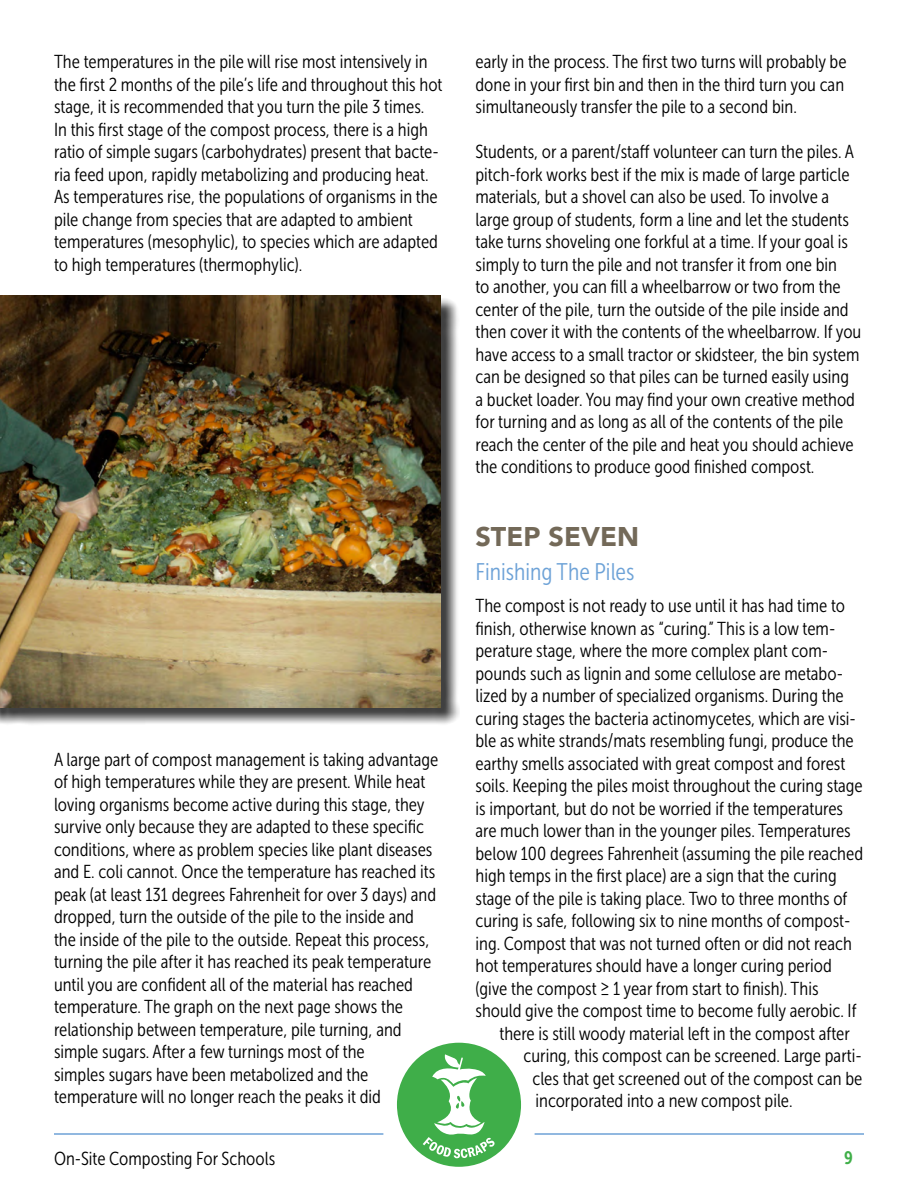
<style>
.page{position:relative;width:918px;height:1188px;background:#fff}
.page>*{position:absolute;margin:0;border:0;box-sizing:border-box;transform-origin:0 0}
.t1{font:900 27px "Avenir";color:#736958}
.t2{font:24px "Museo Sans Cond 300";color:#6da2d7}
.t3{font:18.75px/22.5px "Museo Sans Cond 300";color:#000}
.t4{font:18px "Museo Sans Cond 700";color:#40af49}
</style>
<div class="page">
<hr style="left:54px;top:1133px;width:329px;height:2px;background:#6da2d7">
<hr style="left:535px;top:1133px;width:329px;height:2px;background:#6da2d7">
<div style="left:397px;top:1043px;width:124px;height:124px;background:#3fae49;border-radius:50%"></div>
<svg style="left:423px;top:1054px;width:72px;height:104px"></svg>
<div style="left:0;top:297px;width:460px;height:429px;background:#000;opacity:.75"></div>
<img style="left:0;top:295px;width:441px;height:412px">
<p class="t3" style="left:54px;top:51px;width:390px">The temperatures in the pile will rise most intensively in the first 2 months of the pile’s life and throughout this hot stage, it is recommended that you turn the pile 3 times.<br>In this first stage of the compost process, there is a high ratio of simple sugars (carbohydrates) present that bacte&shy;ria feed upon, rapidly metabolizing and producing heat.<br>As temperatures rise, the populations of organisms in the pile change from species that are adapted to ambient temperatures (mesophylic), to species which are adapted to high temperatures (thermophylic).</p>
<p class="t3" style="left:54px;top:748px;width:386px">A large part of compost management is taking advantage of high temperatures while they are present. While heat loving organisms become active during this stage, they survive only because they are adapted to these specific conditions, where as problem species like plant diseases and E. coli cannot. Once the temperature has reached its peak (at least 131 degrees Fahrenheit for over 3 days) and dropped, turn the outside of the pile to the inside and the inside of the pile to the outside. Repeat this process, turning the pile after it has reached its peak temperature until you are confident all of the material has reached temperature. The graph on the next page shows the relationship between temperature, pile turning, and simple sugars. After a few turnings most of the<br>simples sugars have been metabolized and the temperature will no longer reach the peaks it did</p>
<p class="t3" style="left:476px;top:51px;width:373px">early in the process. The first two turns will probably be done in your first bin and then in the third turn you can simultaneously transfer the pile to a second bin.</p>
<p class="t3" style="left:476px;top:141px;width:387px">Students, or a parent/staff volunteer can turn the piles. A pitch-fork works best if the mix is made of large particle materials, but a shovel can also be used. To involve a large group of students, form a line and let the students take turns shoveling one forkful at a time. If your goal is simply to turn the pile and not transfer it from one bin<br>to another, you can fill a wheelbarrow or two from the center of the pile, turn the outside of the pile inside and then cover it with the contents of the wheelbarrow. If you have access to a small tractor or skidsteer, the bin system can be designed so that piles can be turned easily using a bucket loader. You may find your own creative method for turning and as long as all of the contents of the pile reach the center of the pile and heat you should achieve the conditions to produce good finished compost.</p>
<h1 class="t1" style="left:476px;top:514px;width:165px">STEP SEVEN</h1>
<p class="t2" style="left:476px;top:558px;width:160px">Finishing The Piles</p>
<p class="t3" style="left:476px;top:595px;width:371px">The compost is not ready to use until it has had time to</p>
<p class="t3" style="left:476px;top:617px;width:361px">finish, otherwise known as “curing.” This is a low tem-</p>
<p class="t3" style="left:476px;top:640px;width:354px">perature stage, where the more complex plant com-</p>
<p class="t3" style="left:476px;top:662px;width:369px">pounds such as lignin and some cellulose are metabo-</p>
<p class="t3" style="left:476px;top:685px;width:370px">lized by a number of specialized organisms. During the</p>
<p class="t3" style="left:476px;top:707px;width:382px">curing stages the bacteria actinomycetes, which are visi-</p>
<p class="t3" style="left:476px;top:730px;width:380px">ble as white strands/mats resembling fungi, produce the</p>
<p class="t3" style="left:476px;top:752px;width:371px">earthy smells associated with great compost and forest</p>
<p class="t3" style="left:476px;top:775px;width:389px">soils. Keeping the piles moist throughout the curing stage</p>
<p class="t3" style="left:476px;top:797px;width:369px">is important, but do not be worried if the temperatures</p>
<p class="t3" style="left:476px;top:820px;width:377px">are much lower than in the younger piles. Temperatures</p>
<p class="t3" style="left:476px;top:842px;width:389px">below 100 degrees Fahrenheit (assuming the pile reached</p>
<p class="t3" style="left:476px;top:865px;width:363px">high temps in the first place) are a sign that the curing</p>
<p class="t3" style="left:476px;top:887px;width:373px">stage of the pile is taking place. Two to three months of</p>
<p class="t3" style="left:476px;top:910px;width:376px">curing is safe, following six to nine months of compost-</p>
<p class="t3" style="left:476px;top:932px;width:378px">ing. Compost that was not turned often or did not reach</p>
<p class="t3" style="left:476px;top:955px;width:358px">hot temperatures should have a longer curing period</p>
<p class="t3" style="left:476px;top:977px;width:345px">(give the compost ≥ 1 year from start to finish). This</p>
<p class="t3" style="left:476px;top:1000px;width:383px">should give the compost time to become fully aerobic. If</p>
<p class="t3" style="left:500px;top:1022px;width:352px">there is still woody material left in the compost after</p>
<p class="t3" style="left:524px;top:1045px;width:340px">curing, this compost can be screened. Large parti-</p>
<p class="t3" style="left:532px;top:1067px;width:331px">cles that get screened out of the compost can be</p>
<p class="t3" style="left:536px;top:1090px;width:259px">incorporated into a new compost pile.</p>
<p class="t3" style="left:54px;top:1147px;width:223px">On-Site Composting For Schools</p>
<p class="t4" style="left:844px;top:1147px;width:10px">9</p>
</div>
